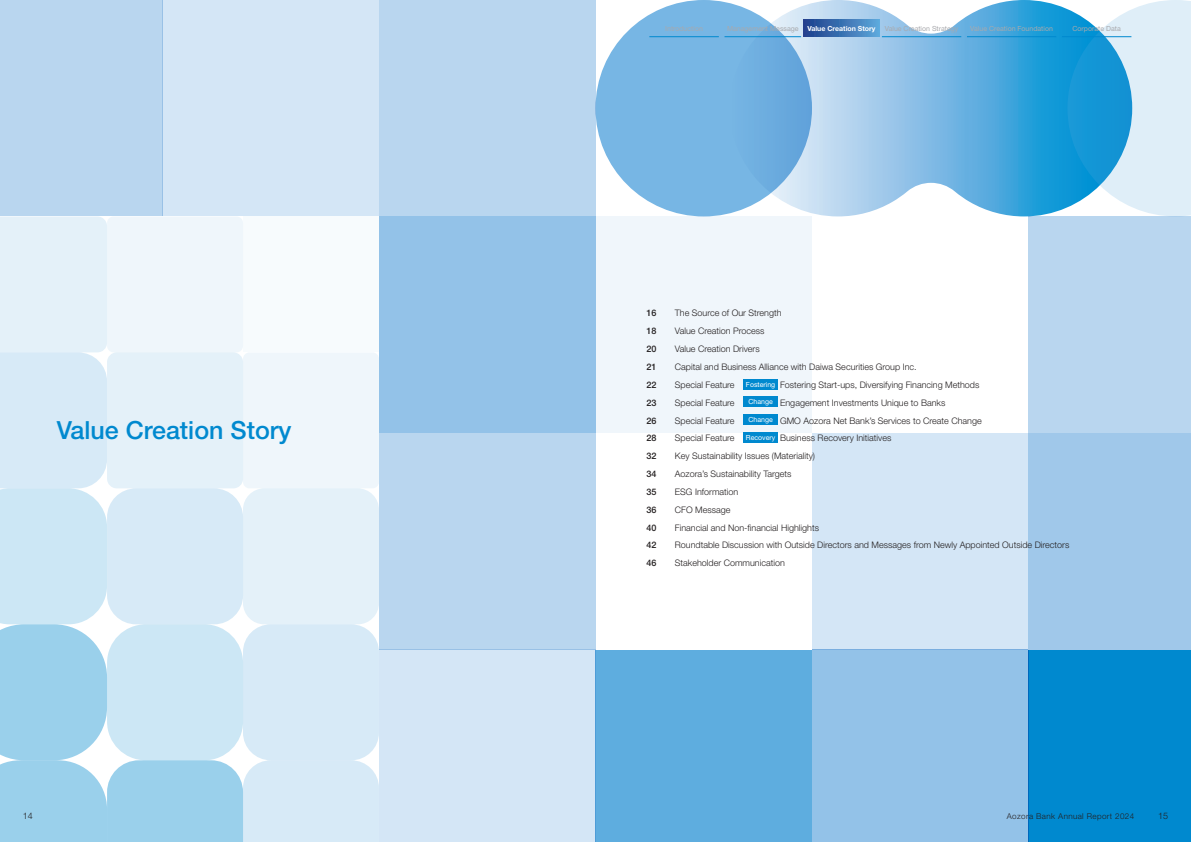
<style>
.page{position:relative;width:1191px;height:842px;background:#fff}
.page>*{position:absolute;margin:0;border:0;box-sizing:border-box;transform-origin:0 0}
.t1{font:500 25px "Helvetica Neue LT Std";color:#0089cf}
.t2{font:300 9px "Helvetica Neue LT Std";color:#231f20}
.t3{font:500 9px "Helvetica Neue LT Std";color:#231f20}
.t4{font:300 8px "Helvetica Neue LT Std";letter-spacing:.05em;color:#231f20}
.t5{font:7px "Helvetica Neue LT Std";color:#a8a9ad}
.t6{font:700 7px "Helvetica Neue LT Std";color:#fff}
.s1{font-weight:400;font-size:7px;color:#fff}
</style>
<div class="page">
<svg style="left:0;top:216px;width:379px;height:626px"></svg>
<div style="left:243px;top:488px;width:136px;height:136px;background:#e4f1f9;border-radius:21px"></div>
<div style="left:243px;top:624px;width:136px;height:136px;background:#d7eaf7;border-radius:28px"></div>
<div style="left:243px;top:352px;width:136px;height:136px;background:#eff6fb;border-radius:6px"></div>
<div style="left:243px;top:216px;width:136px;height:136px;background:#f7fbfd"></div>
<div style="left:379px;top:0;width:216px;height:216px;background:#b9d6ef"></div>
<div style="left:0;top:0;width:162px;height:216px;background:#b9d6ef"></div>
<div style="left:162px;top:0;width:217px;height:216px;background:#d4e6f6"></div>
<svg style="left:730px;top:0;width:337px;height:216px;background:#87c2e7"></svg>
<div style="left:595px;top:0;width:217px;height:216px;background:#77b6e4;border-radius:50%"></div>
<svg style="left:1067px;top:0;width:124px;height:216px;background:#99d0ec"></svg>
<div style="left:1028px;top:649px;width:163px;height:193px;background:#0089cf"></div>
<div style="left:595px;top:649px;width:217px;height:193px;background:#5eaddf"></div>
<div style="left:812px;top:649px;width:216px;height:193px;background:#93c2e8"></div>
<div style="left:595px;top:216px;width:217px;height:217px;background:#f0f6fb"></div>
<div style="left:1028px;top:216px;width:163px;height:217px;background:#b9d6ef"></div>
<div style="left:812px;top:433px;width:216px;height:216px;background:#d4e6f6"></div>
<div style="left:1028px;top:433px;width:163px;height:216px;background:#a0c8ea"></div>
<div style="left:379px;top:216px;width:216px;height:217px;background:#93c2e8"></div>
<div style="left:379px;top:433px;width:216px;height:216px;background:#b9d6ef"></div>
<div style="left:379px;top:649px;width:216px;height:193px;background:#d4e6f6"></div>
<div style="left:743px;top:379px;width:34px;height:10px;background:#0089cf"></div>
<div style="left:743px;top:397px;width:34px;height:10px;background:#0089cf"></div>
<div style="left:743px;top:415px;width:34px;height:10px;background:#0089cf"></div>
<div style="left:743px;top:433px;width:34px;height:10px;background:#0089cf"></div>
<div style="left:804px;top:20px;width:75px;height:17px;background:linear-gradient(to right,#1d3f8c,#5ba5d9)"></div>
<hr style="left:724px;top:37px;width:77px;height:1px;background:#0089cf">
<hr style="left:882px;top:37px;width:79px;height:1px;background:#0089cf">
<hr style="left:967px;top:37px;width:89px;height:1px;background:#0089cf">
<hr style="left:1062px;top:37px;width:69px;height:1px;background:#0089cf">
<hr style="left:649px;top:37px;width:70px;height:1px;background:#0089cf">
<h1 class="t1" style="left:57px;top:415px;width:236px">Value Creation Story</h1>
<p class="t5" style="left:665px;top:25px;width:39px">Introduction</p>
<p class="t5" style="left:727px;top:25px;width:73px">Management Message</p>
<p class="t6" style="left:807px;top:24px;width:70px">Value Creation Story</p>
<p class="t5" style="left:885px;top:25px;width:75px">Value Creation Strategy</p>
<p class="t5" style="left:970px;top:25px;width:84px">Value Creation Foundation</p>
<p class="t5" style="left:1072px;top:25px;width:50px">Corporate Data</p>
<p class="t3" style="left:646px;top:308px;width:12px">16</p>
<p class="t2" style="left:675px;top:308px;width:108px">The Source of Our Strength</p>
<p class="t3" style="left:646px;top:326px;width:12px">18</p>
<p class="t2" style="left:675px;top:326px;width:91px">Value Creation Process</p>
<p class="t3" style="left:646px;top:344px;width:12px">20</p>
<p class="t2" style="left:675px;top:343px;width:86px">Value Creation Drivers</p>
<p class="t3" style="left:646px;top:361px;width:12px">21</p>
<p class="t2" style="left:675px;top:361px;width:243px">Capital and Business Alliance with Daiwa Securities Group Inc.</p>
<p class="t3" style="left:646px;top:379px;width:12px">22</p>
<p class="t2" style="left:675px;top:379px;width:61px">Special Feature</p>
<p class="t2" style="left:746px;top:379px;width:235px"><span class="s1">Fostering</span> Fostering Start-ups, Diversifying Financing Methods</p>
<p class="t3" style="left:646px;top:397px;width:12px">23</p>
<p class="t2" style="left:675px;top:397px;width:61px">Special Feature</p>
<p class="t2" style="left:748px;top:397px;width:198px"><span class="s1">Change</span> Engagement Investments Unique to Banks</p>
<p class="t3" style="left:646px;top:415px;width:12px">26</p>
<p class="t2" style="left:675px;top:415px;width:61px">Special Feature</p>
<p class="t2" style="left:748px;top:415px;width:235px"><span class="s1">Change</span> GMO Aozora Net Bank’s Services to Create Change</p>
<p class="t3" style="left:646px;top:433px;width:12px">28</p>
<p class="t2" style="left:675px;top:433px;width:61px">Special Feature</p>
<p class="t2" style="left:746px;top:433px;width:147px"><span class="s1">Recovery</span> Business Recovery Initiatives</p>
<p class="t3" style="left:646px;top:451px;width:12px">32</p>
<p class="t2" style="left:675px;top:450px;width:142px">Key Sustainability Issues (Materiality)</p>
<p class="t3" style="left:646px;top:468px;width:12px">34</p>
<p class="t2" style="left:675px;top:468px;width:118px">Aozora’s Sustainability Targets</p>
<p class="t3" style="left:646px;top:486px;width:12px">35</p>
<p class="t2" style="left:675px;top:486px;width:65px">ESG Information</p>
<p class="t3" style="left:646px;top:504px;width:12px">36</p>
<p class="t2" style="left:675px;top:504px;width:57px">CFO Message</p>
<p class="t3" style="left:646px;top:522px;width:12px">40</p>
<p class="t2" style="left:675px;top:522px;width:146px">Financial and Non-financial Highlights</p>
<p class="t3" style="left:646px;top:540px;width:12px">42</p>
<p class="t2" style="left:675px;top:540px;width:396px">Roundtable Discussion with Outside Directors and Messages from Newly Appointed Outside Directors</p>
<p class="t3" style="left:646px;top:558px;width:12px">46</p>
<p class="t2" style="left:675px;top:557px;width:112px">Stakeholder Communication</p>
<p class="t2" style="left:23px;top:811px;width:12px">14</p>
<p class="t4" style="left:1006px;top:811px;width:129px">Aozora Bank Annual Report 2024</p>
<p class="t2" style="left:1158px;top:811px;width:12px">15</p>
</div>
